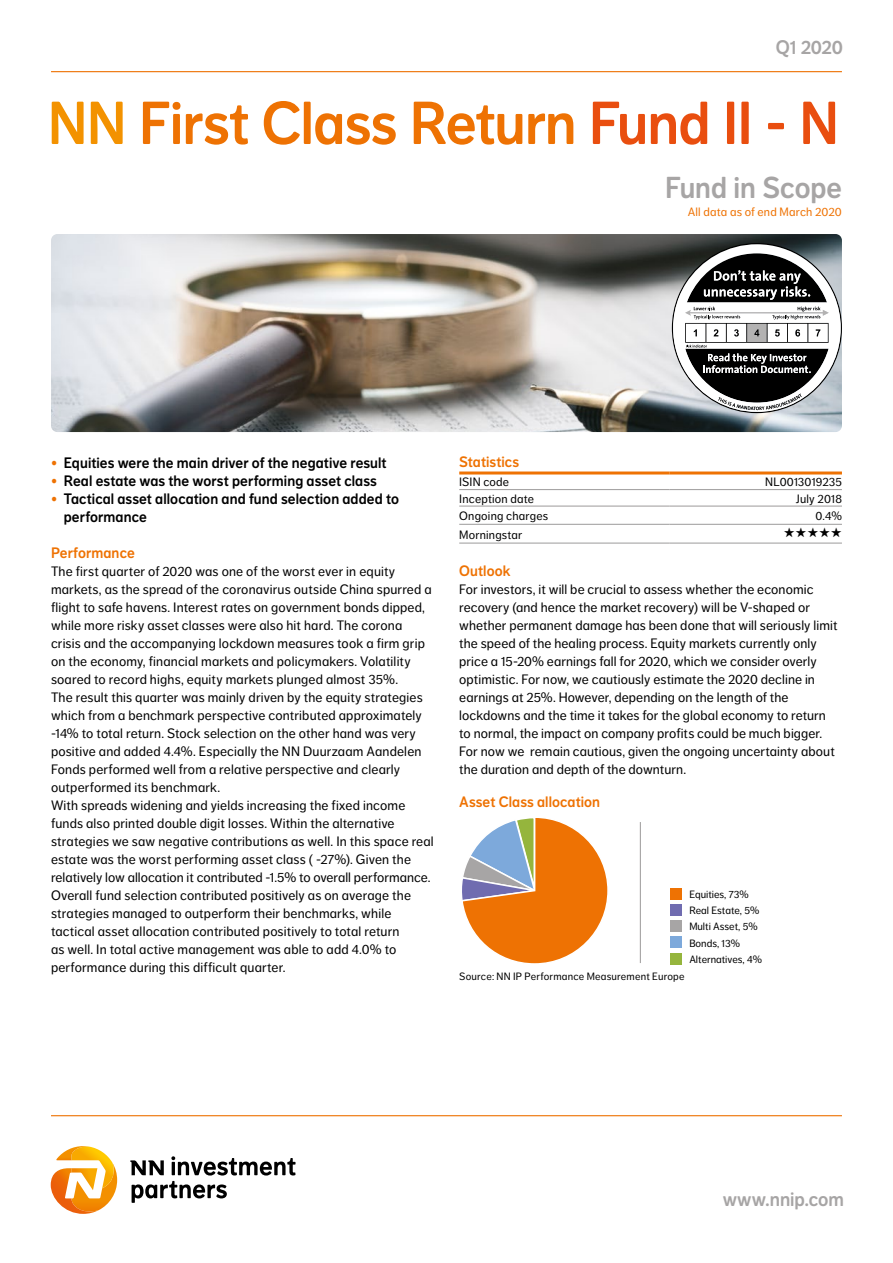
<style>
.page{position:relative;width:893px;height:1263px;background:#fff}
.page>*{position:absolute;margin:0;border:0;box-sizing:border-box;transform-origin:0 0}
.t1{font:60px "NN Dagny Display";letter-spacing:-.015em;color:#ee7203}
.t2{font:30px "NN Dagny Display";color:#a7a5a5}
.t3{font:19.5px "NN Dagny Display";letter-spacing:-.005em;color:#a7a5a5}
.t4{font:15px/18px "NN Dagny Display";letter-spacing:.01em;color:#000}
.t5{font:15px "NN Dagny Display";letter-spacing:.005em;color:#ee7203}
.t6{font:13.5px/18px "NN Dagny Text";letter-spacing:.01em;color:#000}
.t7{font:13.5px "Zapf Dingbats ITC";color:#000}
.t8{font:12px "NN Dagny Text";letter-spacing:.015em;color:#000}
.t9{font:12px "NN Dagny Text";letter-spacing:.015em;color:#ee7203}
.t10{font:10.5px/15.9px "NN Dagny Text";color:#000}
.t11{font:10.5px "NN Dagny Text";letter-spacing:.02em;color:#000}
.s1{color:#f39200}
.s2{color:#e94e0f}
.s3{color:#ee7203}
</style>
<div class="page">
<hr style="left:51px;top:71px;width:791px;height:1px;background:#ee7203">
<hr style="left:51px;top:1115px;width:791px;height:1px;background:#ee7203">
<svg style="left:130px;top:1160px;width:34px;height:15px"></svg>
<svg style="left:171px;top:1156px;width:125px;height:19px"></svg>
<svg style="left:132px;top:1181px;width:95px;height:22px"></svg>
<svg style="left:51px;top:1146px;width:66px;height:68px"></svg>
<hr style="left:459px;top:489px;width:211px;height:1px;background:#a7a5a5">
<hr style="left:670px;top:489px;width:172px;height:1px;background:#a7a5a5">
<hr style="left:459px;top:471px;width:211px;height:3px;background:#ee7203">
<hr style="left:670px;top:471px;width:172px;height:3px;background:#ee7203">
<hr style="left:459px;top:505px;width:211px;height:2px;background:#a7a5a5">
<hr style="left:670px;top:505px;width:172px;height:2px;background:#a7a5a5">
<hr style="left:459px;top:524px;width:211px;height:1px;background:#a7a5a5">
<hr style="left:670px;top:524px;width:172px;height:1px;background:#a7a5a5">
<hr style="left:459px;top:542px;width:211px;height:2px;background:#a7a5a5">
<hr style="left:670px;top:542px;width:172px;height:2px;background:#a7a5a5">
<svg style="left:462px;top:818px;width:146px;height:146px"></svg>
<div style="left:670px;top:888px;width:11px;height:11px;background:#ee7203"></div>
<div style="left:670px;top:904px;width:11px;height:11px;background:#706cb0"></div>
<div style="left:670px;top:920px;width:11px;height:11px;background:#a7a5a5"></div>
<div style="left:670px;top:936px;width:11px;height:12px;background:#7da9db"></div>
<div style="left:670px;top:953px;width:11px;height:11px;background:#95b53d"></div>
<hr style="left:640px;top:822px;width:1px;height:141px;background:#a7a5a5">
<img style="left:51px;top:234px;width:791px;height:198px">
<svg style="left:672px;top:243px;width:170px;height:170px"></svg>
<h3 class="t3" style="left:776px;top:36px;width:69px">Q1 2020</h3>
<h1 class="t1" style="left:48px;top:88px;width:793px"><span class="s1">NN</span> First Class Return <span class="s2">Fund II - N</span></h1>
<h2 class="t2" style="left:665px;top:170px;width:178px">Fund in Scope</h2>
<p class="t9" style="left:688px;top:205px;width:156px">All data as of end March 2020</p>
<p class="t4" style="left:51px;top:454px;width:337px"><span class="s3">•</span> Equities were the main driver of the negative result</p>
<p class="t4" style="left:51px;top:472px;width:327px"><span class="s3">•</span> Real estate was the worst performing asset class</p>
<p class="t4" style="left:64px;top:490px;width:337px;text-indent:-13px"><span class="s3">•</span> Tactical asset allocation and fund selection added to performance</p>
<p class="t5" style="left:51px;top:544px;width:85px">Performance</p>
<p class="t6" style="left:51px;top:562px;width:384px">The first quarter of 2020 was one of the worst ever in equity markets, as the spread of the coronavirus outside China spurred a flight to safe havens. Interest rates on government bonds dipped, while more risky asset classes were also hit hard. The corona crisis and the accompanying lockdown measures took a firm grip on the economy, financial markets and policymakers. Volatility soared to record highs, equity markets plunged almost 35%.<br>The result this quarter was mainly driven by the equity strategies which from a benchmark perspective contributed approximately -14% to total return. Stock selection on the other hand was very positive and added 4.4%. Especially the NN Duurzaam Aandelen Fonds performed well from a relative perspective and clearly outperformed its benchmark.<br>With spreads widening and yields increasing the fixed income funds also printed double digit losses. Within the alternative strategies we saw negative contributions as well. In this space real estate was the worst performing asset class ( -27%). Given the relatively low allocation it contributed -1.5% to overall performance.<br>Overall fund selection contributed positively as on average the strategies managed to outperform their benchmarks, while tactical asset allocation contributed positively to total return<br>as well. In total active management was able to add 4.0% to performance during this difficult quarter.</p>
<p class="t5" style="left:459px;top:453px;width:61px">Statistics</p>
<p class="t8" style="left:459px;top:475px;width:51px">ISIN code</p>
<p class="t8" style="left:765px;top:475px;width:78px">NL0013019235</p>
<p class="t8" style="left:459px;top:492px;width:76px">Inception date</p>
<p class="t8" style="left:796px;top:492px;width:47px">July 2018</p>
<p class="t8" style="left:459px;top:509px;width:90px">Ongoing charges</p>
<p class="t8" style="left:815px;top:509px;width:28px">0.4%</p>
<p class="t8" style="left:459px;top:528px;width:65px">Morningstar</p>
<p class="t7" style="left:784px;top:526px;width:60px">★ ★ ★ ★ ★</p>
<p class="t5" style="left:459px;top:562px;width:53px">Outlook</p>
<p class="t6" style="left:459px;top:580px;width:380px">For investors, it will be crucial to assess whether the economic recovery (and hence the market recovery) will be V-shaped or whether permanent damage has been done that will seriously limit the speed of the healing process. Equity markets currently only price a 15-20% earnings fall for 2020, which we consider overly optimistic. For now, we cautiously estimate the 2020 decline in earnings at 25%. However, depending on the length of the lockdowns and the time it takes for the global economy to return to normal, the impact on company profits could be much bigger.<br>For now we remain cautious, given the ongoing uncertainty about the duration and depth of the downturn.</p>
<p class="t5" style="left:459px;top:793px;width:142px">Asset Class allocation</p>
<p class="t10" style="left:689px;top:886px;width:72px">Equities, 73%<br>Real Estate, 5%<br>Multi Asset, 5%</p>
<p class="t10" style="left:689px;top:935px;width:74px">Bonds, 13%<br>Alternatives, 4%</p>
<p class="t11" style="left:459px;top:970px;width:227px">Source: NN IP Performance Measurement Europe</p>
<h3 class="t3" style="left:723px;top:1188px;width:123px">www.nnip.com</h3>
</div>
